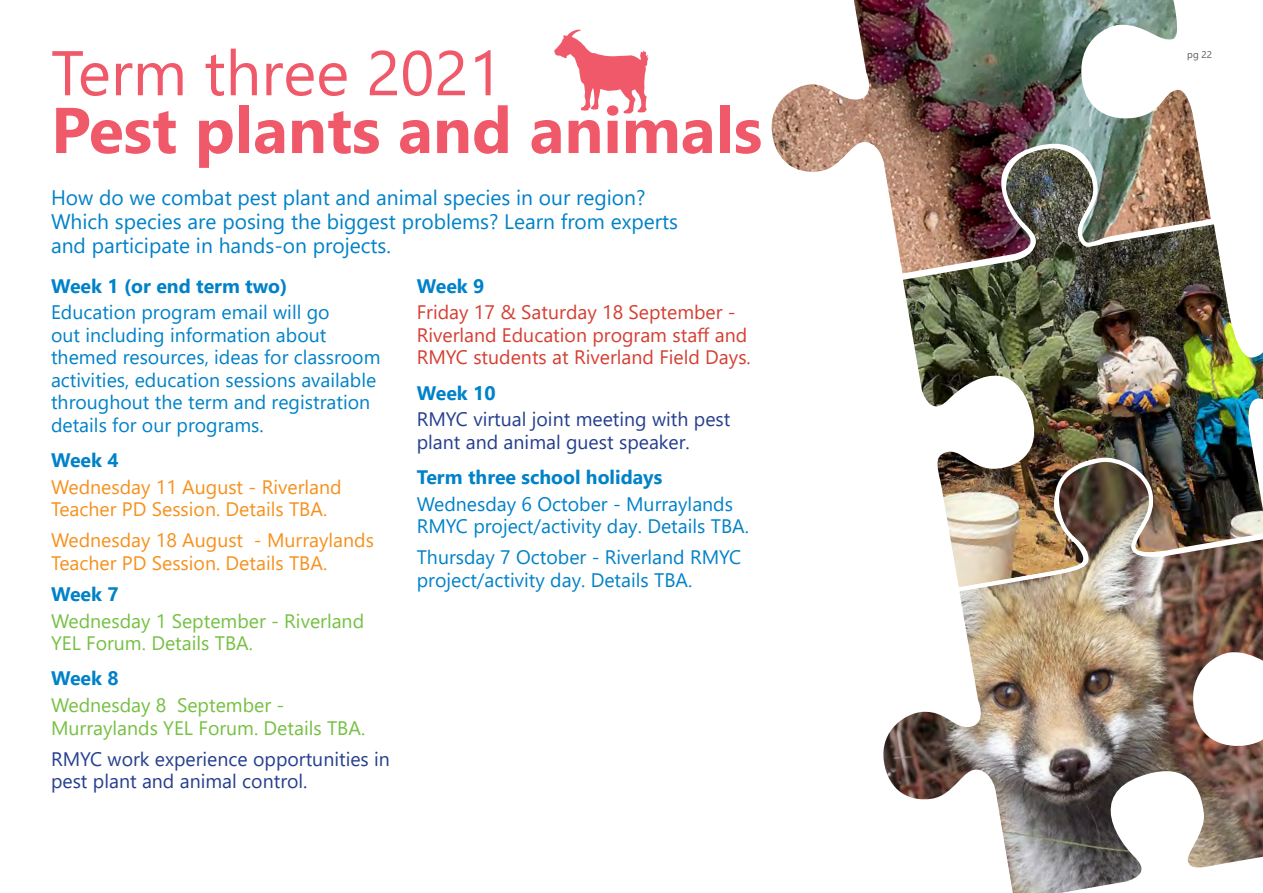
<style>
.page{position:relative;width:1263px;height:893px;background:#fff}
.page>*{position:absolute;margin:0;border:0;box-sizing:border-box;transform-origin:0 0}
.t1{font:700 64.5px "Segoe UI";color:#f05969}
.t2{font:63px "Segoe UI";color:#f05969}
.INTRODUCTION_Paragra{font:21px/24px "Segoe UI";color:#0082c8}
.t3{font:19.5px/22.5px "Segoe UI";color:#0082c8}
.t4{font:19.5px/22.5px "Segoe UI";color:#253f8e}
.t5{font:19.5px/22.5px "Segoe UI";color:#f6911e}
.t6{font:19.5px/22.5px "Segoe UI";color:#76c043}
.t7{font:19.5px/22.5px "Segoe UI";color:#d53f33}
.t8{font:700 19.5px "Segoe UI";color:#0082c8}
.t9{font:9.75px "Segoe UI";color:#57585a}
</style>
<div class="page">
<img style="left:903px;top:243px;width:360px;height:214px">
<img style="left:771px;top:0;width:446px;height:281px">
<img style="left:883px;top:457px;width:380px;height:436px">
<svg style="left:554px;top:30px;width:94px;height:83px"></svg>
<p class="t2" style="left:51px;top:13px;width:453px">Term three 2021</p>
<p class="t1" style="left:51px;top:69px;width:713px">Pest plants and animals</p>
<p class="INTRODUCTION_Paragra" style="left:51px;top:183px;width:628px">How do we combat pest plant and animal species in our region?<br>Which species are posing the biggest problems? Learn from experts and participate in hands-on projects.</p>
<p class="t8" style="left:417px;top:267px;width:69px">Week 9</p>
<p class="t7" style="left:417px;top:299px;width:336px">Friday 17 &amp; Saturday 18 September -<br>Riverland Education program staff and<br>RMYC students at Riverland Field Days.</p>
<p class="t8" style="left:417px;top:374px;width:80px">Week 10</p>
<p class="t4" style="left:417px;top:406px;width:315px">RMYC virtual joint meeting with pest plant and animal guest speaker.</p>
<p class="t8" style="left:417px;top:459px;width:247px">Term three school holidays</p>
<p class="t3" style="left:417px;top:491px;width:334px">Wednesday 6 October - Murraylands<br>RMYC project/activity day. Details TBA.</p>
<p class="t3" style="left:417px;top:544px;width:326px">Thursday 7 October - Riverland RMYC project/activity day. Details TBA.</p>
<p class="t8" style="left:51px;top:267px;width:238px">Week 1 (or end term two)</p>
<p class="t3" style="left:51px;top:299px;width:331px">Education program email will go<br>out including information about themed resources, ideas for classroom activities, education sessions available throughout the term and registration details for our programs.</p>
<p class="t8" style="left:51px;top:442px;width:69px">Week 4</p>
<p class="t5" style="left:51px;top:474px;width:292px">Wednesday 11 August - Riverland<br>Teacher PD Session. Details TBA.</p>
<p class="t5" style="left:51px;top:527px;width:324px">Wednesday 18 August - Murraylands<br>Teacher PD Session. Details TBA.</p>
<p class="t8" style="left:51px;top:576px;width:69px">Week 7</p>
<p class="t6" style="left:51px;top:608px;width:315px">Wednesday 1 September - Riverland<br>YEL Forum. Details TBA.</p>
<p class="t8" style="left:51px;top:660px;width:69px">Week 8</p>
<p class="t6" style="left:51px;top:692px;width:316px">Wednesday 8 September -<br>Murraylands YEL Forum. Details TBA.</p>
<p class="t4" style="left:51px;top:746px;width:340px">RMYC work experience opportunities in pest plant and animal control.</p>
<p class="t9" style="left:1187px;top:45px;width:26px">pg 22</p>
</div>
